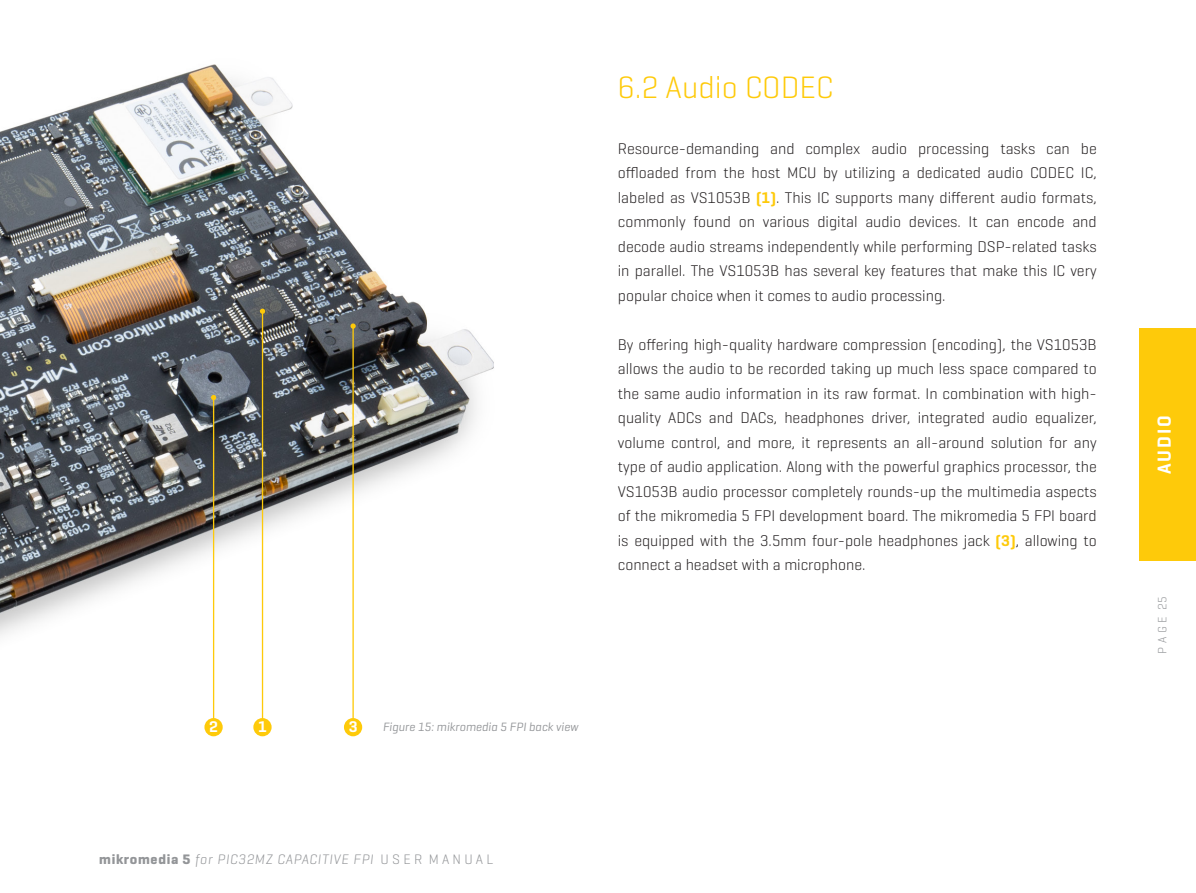
<style>
.page{position:relative;width:1196px;height:893px;background:#fff}
.page>*{position:absolute;margin:0;border:0;box-sizing:border-box;transform-origin:0 0}
.Naslov{font:300 31.5px "Geogrotesque";color:#feca0a}
.Unutrasnji_text{font:600 19.25px "Geogrotesque";letter-spacing:.1em;color:#fff}
.t1{font:300 15.75px/24.5px "Geogrotesque";color:#231f20;text-align:justify}
.t2{font:600 15.75px "Geogrotesque";color:#fff}
.Body_Text{font:italic 300 14px "Geogrotesque";letter-spacing:.05em;color:#939598}
.Unutrasnji_text-2{font:italic 12.25px "Geogrotesque";color:#939598}
.Body_Text-2{font:300 12.25px "Geogrotesque";color:#939598}
.s1{font-weight:600;color:#feca0a}
.s2{font-weight:700;font-style:normal}
.s3{font-style:normal}
</style>
<div class="page">
<img style="left:0;top:64px;width:1196px;height:673px">
<div style="left:1139px;top:329px;width:57px;height:232px;background:#feca0a"></div>
<div style="left:253px;top:718px;width:19px;height:18px;background:#feca0a;border-radius:50%"></div>
<hr style="left:262px;top:311px;width:1px;height:409px;background:#feca0a">
<svg style="left:260px;top:309px;width:5px;height:5px"></svg>
<div style="left:344px;top:718px;width:18px;height:18px;background:#feca0a;border-radius:50%"></div>
<hr style="left:352px;top:326px;width:2px;height:394px;background:#feca0a">
<svg style="left:350px;top:323px;width:6px;height:6px"></svg>
<div style="left:204px;top:718px;width:19px;height:18px;background:#feca0a;border-radius:50%"></div>
<hr style="left:213px;top:397px;width:1px;height:322px;background:#feca0a">
<svg style="left:211px;top:395px;width:5px;height:5px"></svg>
<p class="Naslov" style="left:618px;top:68px;width:217px">6.2 Audio CODEC</p>
<p class="t1" style="left:618px;top:136px;width:480px">Resource-demanding and complex audio processing tasks can be offloaded from the host MCU by utilizing a dedicated audio CODEC IC, labeled as VS1053B <span class="s1">(1)</span>. This IC supports many different audio formats, commonly found on various digital audio devices. It can encode and decode audio streams independently while performing DSP-related tasks in parallel. The VS1053B has several key features that make this IC very popular choice when it comes to audio processing.</p>
<p class="t1" style="left:618px;top:332px;width:480px">By offering high-quality hardware compression (encoding), the VS1053B allows the audio to be recorded taking up much less space compared to the same audio information in its raw format. In combination with high&shy;quality ADCs and DACs, headphones driver, integrated audio equalizer, volume control, and more, it represents an all-around solution for any type of audio application. Along with the powerful graphics processor, the VS1053B audio processor completely rounds-up the multimedia aspects of the mikromedia 5 FPI development board. The mikromedia 5 FPI board is equipped with the 3.5mm four-pole headphones jack <span class="s1">(3)</span>, allowing to connect a headset with a microphone.</p>
<p class="t2" style="left:209px;top:717px;width:10px">2</p>
<p class="t2" style="left:258px;top:717px;width:10px">1</p>
<p class="t2" style="left:349px;top:717px;width:10px">3</p>
<p class="Unutrasnji_text-2" style="left:383px;top:719px;width:197px">Figure 15: mikromedia 5 FPI back view</p>
<p class="Body_Text" style="left:99px;top:850px;width:395px"><span class="s2">mikromedia 5</span> for PIC32MZ CAPACITIVE FPI <span class="s3">U S E R M A N U A L</span></p>
<p class="Unutrasnji_text" style="left:1152px;top:474px;width:60px;rotate:-90deg">AUDIO</p>
<p class="Body_Text-2" style="left:1154px;top:654px;width:59px;rotate:-90deg">P A G E 25</p>
</div>
